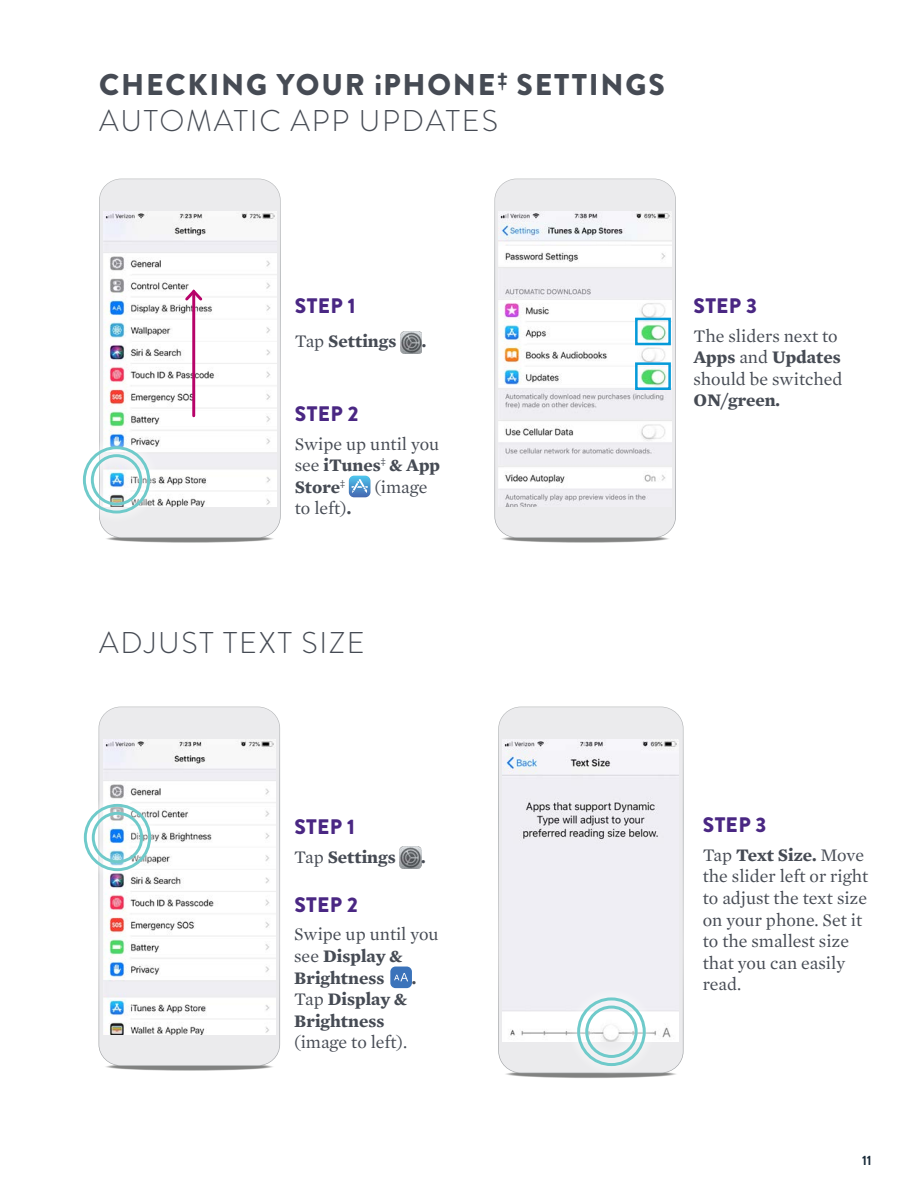
<style>
.page{position:relative;width:918px;height:1188px;background:#fff}
.page>*{position:absolute;margin:0;border:0;box-sizing:border-box;transform-origin:0 0}
.t1{font:900 30px/36px "Brandon Grotesque";letter-spacing:.06em;color:#464b54}
.t2{font:300 30px "Brandon Grotesque";letter-spacing:.06em;color:#464b54}
.t3{font:900 21px "Brandon Grotesque";letter-spacing:.02em;color:#4a2783}
.t4{font:18px/21.6px "Mercury Text G1";color:#464b54}
.t5{font:700 18px/21.6px "Mercury Text G1";color:#464b54}
.t6{font:700 13.5px "Brandon Grotesque";color:#172938}
.s1{font-weight:300}
.s2{font-weight:400}
.s3{font-weight:700}
</style>
<div class="page">
<img style="left:400px;top:331px;width:22px;height:22px">
<svg style="left:349px;top:476px;width:21px;height:21px"></svg>
<svg style="left:500px;top:534px;width:171px;height:9px"></svg>
<svg style="left:501px;top:535px;width:169px;height:8px"></svg>
<svg style="left:503px;top:535px;width:164px;height:8px"></svg>
<svg style="left:507px;top:535px;width:157px;height:7px"></svg>
<div style="left:509px;top:536px;width:152px;height:6px;background:#949594;border-radius:50%"></div>
<div style="left:510px;top:536px;width:150px;height:6px;background:#8f908f;border-radius:50%"></div>
<div style="left:511px;top:536px;width:148px;height:6px;background:#838483;border-radius:50%"></div>
<svg style="left:512px;top:536px;width:147px;height:5px"></svg>
<hr style="left:519px;top:537px;width:133px;height:3px;background:#040503;border-radius:50%">
<svg style="left:528px;top:538px;width:114px;height:2px"></svg>
<div style="left:495px;top:179px;width:180px;height:358px;background:#ebebed;border-radius:21px"></div>
<img style="left:499px;top:211px;width:172px;height:296px">
<svg style="left:104px;top:534px;width:171px;height:9px"></svg>
<svg style="left:105px;top:535px;width:169px;height:8px"></svg>
<svg style="left:108px;top:535px;width:164px;height:8px"></svg>
<svg style="left:111px;top:535px;width:157px;height:7px"></svg>
<div style="left:114px;top:536px;width:152px;height:6px;background:#939493;border-radius:50%"></div>
<div style="left:115px;top:536px;width:150px;height:6px;background:#8f908f;border-radius:50%"></div>
<div style="left:116px;top:536px;width:148px;height:6px;background:#838483;border-radius:50%"></div>
<svg style="left:116px;top:536px;width:147px;height:5px"></svg>
<hr style="left:123px;top:537px;width:133px;height:3px;background:#040503;border-radius:50%">
<svg style="left:133px;top:538px;width:114px;height:2px"></svg>
<div style="left:100px;top:179px;width:180px;height:358px;background:#ebebed;border-radius:21px"></div>
<img style="left:104px;top:211px;width:172px;height:296px">
<div style="left:74px;top:438px;width:85px;height:84px;background:#fff;opacity:.75"></div>
<svg style="left:84px;top:448px;width:65px;height:64px"></svg>
<div style="left:83px;top:446px;width:67px;height:68px;border:3px solid #6fcaca;border-radius:50%"></div>
<div style="left:91px;top:454px;width:51px;height:52px;border:3px solid #6fcaca;border-radius:50%"></div>
<hr style="left:192px;top:292px;width:3px;height:124px;background:#b70369">
<svg style="left:183px;top:287px;width:22px;height:16px"></svg>
<img style="left:400px;top:847px;width:21px;height:22px">
<div style="left:390px;top:967px;width:22px;height:21px;background:#3b73ba;border-radius:5px"></div>
<svg style="left:394px;top:973px;width:14px;height:8px"></svg>
<svg style="left:104px;top:1062px;width:171px;height:9px"></svg>
<svg style="left:107px;top:1063px;width:164px;height:8px"></svg>
<svg style="left:111px;top:1063px;width:157px;height:7px"></svg>
<svg style="left:115px;top:1064px;width:149px;height:6px"></svg>
<hr style="left:123px;top:1065px;width:133px;height:3px;background:#040503;border-radius:50%">
<svg style="left:132px;top:1066px;width:114px;height:2px"></svg>
<div style="left:99px;top:707px;width:180px;height:358px;background:#ebebed;border-radius:21px"></div>
<img style="left:103px;top:739px;width:173px;height:296px">
<svg style="left:503px;top:1070px;width:176px;height:9px"></svg>
<div style="left:506px;top:1070px;width:169px;height:8px;background:#e1e1e1;border-radius:50%"></div>
<div style="left:507px;top:1070px;width:168px;height:8px;background:#d7d7d7;border-radius:50%"></div>
<svg style="left:508px;top:1070px;width:166px;height:8px"></svg>
<div style="left:510px;top:1071px;width:162px;height:7px;background:#d3d3d3;border-radius:50%"></div>
<svg style="left:511px;top:1071px;width:160px;height:7px"></svg>
<div style="left:512px;top:1071px;width:158px;height:6px;background:#969796;border-radius:50%"></div>
<div style="left:513px;top:1071px;width:156px;height:6px;background:#8d8e8d;border-radius:50%"></div>
<div style="left:515px;top:1071px;width:152px;height:6px;background:#858685;border-radius:50%"></div>
<div style="left:518px;top:1072px;width:146px;height:5px;background:#818281;border-radius:50%"></div>
<hr style="left:519px;top:1072px;width:144px;height:4px;background:#848685;border-radius:50%">
<hr style="left:523px;top:1072px;width:136px;height:4px;background:#898a8a;border-radius:50%">
<hr style="left:525px;top:1073px;width:132px;height:3px;background:#040503;border-radius:50%">
<hr style="left:526px;top:1073px;width:130px;height:2px;background:#040503;border-radius:50%">
<svg style="left:533px;top:1074px;width:35px;height:1px"></svg>
<div style="left:499px;top:707px;width:184px;height:366px;background:#ebebed;border-radius:22px"></div>
<img style="left:503px;top:740px;width:176px;height:301px">
<div style="left:75px;top:795px;width:85px;height:85px;background:#fff;opacity:.75"></div>
<svg style="left:85px;top:805px;width:65px;height:65px"></svg>
<div style="left:84px;top:804px;width:67px;height:67px;border:3px solid #6fcaca;border-radius:50%"></div>
<div style="left:92px;top:812px;width:51px;height:51px;border:3px solid #6fcaca;border-radius:50%"></div>
<div style="left:568px;top:989px;width:87px;height:86px;background:#fff;opacity:.75"></div>
<svg style="left:579px;top:999px;width:65px;height:66px"></svg>
<div style="left:577px;top:997px;width:69px;height:69px;border:3px solid #6fcaca;border-radius:50%"></div>
<div style="left:585px;top:1006px;width:53px;height:52px;border:3px solid #6fcaca;border-radius:50%"></div>
<div style="left:635px;top:318px;width:36px;height:27px;border:3px solid #069ad9"></div>
<div style="left:635px;top:362px;width:36px;height:28px;border:3px solid #069ad9"></div>
<p class="t1" style="left:99px;top:67px;width:567px">CHECKING YOUR iPHONE<sup>‡</sup> SETTINGS<br><span class="s1">AUTOMATIC APP UPDATES</span></p>
<p class="t3" style="left:295px;top:291px;width:62px">STEP 1</p>
<p class="t5" style="left:295px;top:329px;width:103px"><span class="s2">Tap</span> Settings</p>
<p class="t5" style="left:422px;top:329px;width:6px">.</p>
<p class="t3" style="left:295px;top:399px;width:65px">STEP 2</p>
<p class="t4" style="left:295px;top:432px;width:147px;text-align:justify">Swipe up until you see <span class="s3">iTunes</span><sup>‡</sup> <span class="s3">&amp; App Store</span><sup>‡</sup></p>
<p class="t4" style="left:374px;top:475px;width:55px">(image</p>
<p class="t4" style="left:295px;top:497px;width:58px">to left)<span class="s3">.</span></p>
<p class="t2" style="left:99px;top:622px;width:267px">ADJUST TEXT SIZE</p>
<p class="t3" style="left:294px;top:812px;width:62px">STEP 1</p>
<p class="t5" style="left:294px;top:845px;width:103px"><span class="s2">Tap</span> Settings</p>
<p class="t5" style="left:421px;top:845px;width:6px">.</p>
<p class="t3" style="left:294px;top:890px;width:65px">STEP 2</p>
<p class="t4" style="left:294px;top:923px;width:146px">Swipe up until you see <span class="s3">Display &amp;<br>Brightness</span></p>
<p class="t5" style="left:412px;top:966px;width:6px">.</p>
<p class="t5" style="left:294px;top:988px;width:115px"><span class="s2">Tap</span> Display &amp;<br>Brightness <span class="s2">(image to left).</span></p>
<p class="t3" style="left:694px;top:291px;width:65px">STEP 3</p>
<p class="t4" style="left:693px;top:324px;width:151px">The sliders next to<br><span class="s3">Apps</span> and <span class="s3">Updates </span>should be switched<br><span class="s3">ON/green.</span></p>
<p class="t3" style="left:703px;top:810px;width:65px">STEP 3</p>
<p class="t4" style="left:703px;top:843px;width:167px">Tap <span class="s3">Text Size.</span> Move the slider left or right to adjust the text size on your phone. Set it to the smallest size that you can easily read.</p>
<p class="t6" style="left:862px;top:1151px;width:11px">11</p>
</div>
